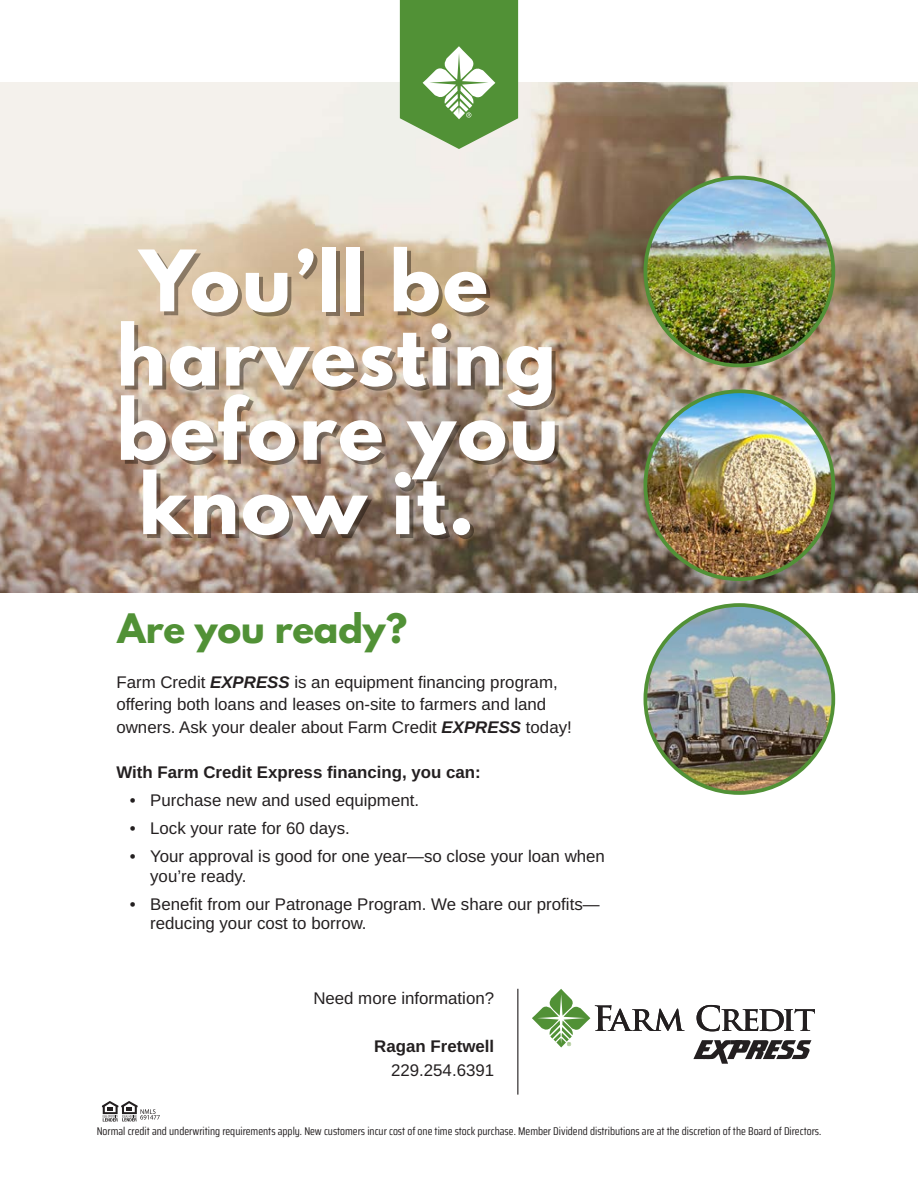
<style>
.page{position:relative;width:918px;height:1188px;background:#fff}
.page>*{position:absolute;margin:0;border:0;box-sizing:border-box;transform-origin:0 0}
.t1{font:700 75px/74.2px "League Spartan";letter-spacing:.03em;color:#fff}
.t2{font:700 36px "League Spartan";letter-spacing:-.005em;color:#519136}
.t3{font:16.8px/22.5px "Arimo";color:#231f20}
.t4{font:700 16.8px "Arimo";color:#231f20}
.t5{font:11.25px "Saira Condensed";color:#231f20}
.s1{font-weight:700;font-style:italic}
</style>
<div class="page">
<img style="left:0;top:82px;width:918px;height:511px">
<svg style="left:400px;top:0;width:118px;height:149px;background:#75a75f"></svg>
<svg style="left:532px;top:989px;width:153px;height:58px"></svg>
<svg style="left:697px;top:1005px;width:118px;height:26px"></svg>
<svg style="left:693px;top:1040px;width:118px;height:24px"></svg>
<img style="left:645px;top:178px;width:188px;height:187px;border-radius:94px">
<div style="left:644px;top:176px;width:191px;height:191px;border:4px solid #519136;border-radius:50%"></div>
<img style="left:645px;top:391px;width:188px;height:188px;border-radius:94px">
<div style="left:644px;top:389px;width:191px;height:192px;border:4px solid #519136;border-radius:50%"></div>
<img style="left:645px;top:605px;width:188px;height:188px;border-radius:94px">
<div style="left:644px;top:603px;width:191px;height:192px;border:4px solid #519136;border-radius:50%"></div>
<svg style="left:102px;top:1101px;width:58px;height:21px"></svg>
<hr style="left:517px;top:989px;width:1px;height:106px;background:#231f20">
<h1 class="t1" style="left:116px;top:243px;width:444px;text-indent:23px">You’ll be harvesting before you know it.</h1>
<h2 class="t2" style="left:118px;top:600px;width:291px">Are you ready?</h2>
<p class="t3" style="left:116px;top:671px;width:457px">Farm Credit <span class="s1">EXPRESS</span> is an equipment financing program, offering both loans and leases on-site to farmers and land owners. Ask your dealer about Farm Credit <span class="s1">EXPRESS</span> today!</p>
<p class="t4" style="left:116px;top:760px;width:366px">With Farm Credit Express financing, you can:</p>
<p class="t3" style="left:130px;top:789px;width:291px">• Purchase new and used equipment.</p>
<p class="t3" style="left:130px;top:817px;width:221px">• Lock your rate for 60 days.</p>
<p class="t3" style="left:150px;top:847px;width:456px;line-height:19.5px;text-indent:-20px">• Your approval is good for one year—so close your loan when you’re ready.</p>
<p class="t3" style="left:150px;top:894px;width:451px;line-height:19.5px;text-indent:-20px">• Benefit from our Patronage Program. We share our profits— reducing your cost to borrow.</p>
<p class="t3" style="left:313px;top:987px;width:182px">Need more information?</p>
<p class="t4" style="left:374px;top:1035px;width:121px">Ragan Fretwell</p>
<p class="t3" style="left:391px;top:1059px;width:105px">229.254.6391</p>
<p class="t5" style="left:97px;top:1123px;width:726px">Normal credit and underwriting requirements apply. New customers incur cost of one time stock purchase. Member Dividend distributions are at the discretion of the Board of Directors.</p>
</div>
